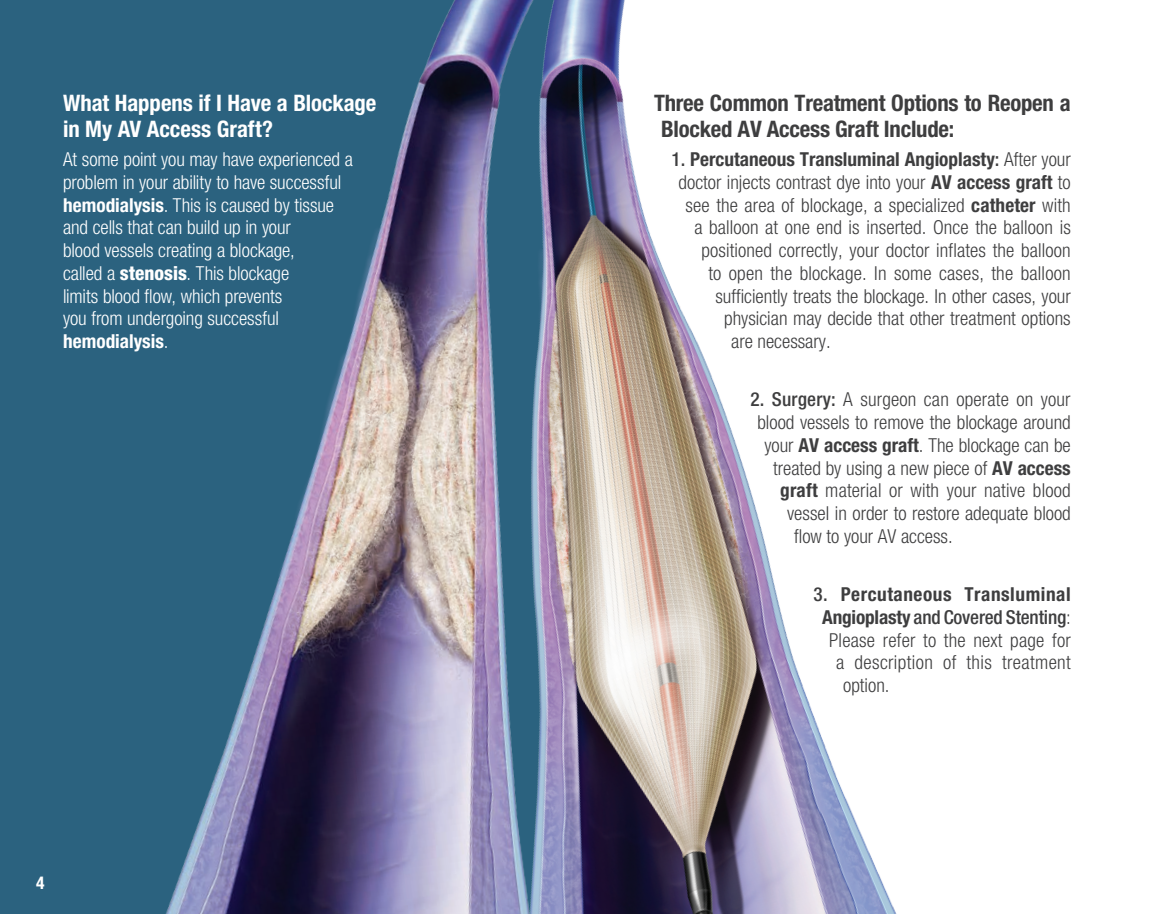
<style>
.page{position:relative;width:1166px;height:914px;background:#fff}
.page>*{position:absolute;margin:0;border:0;box-sizing:border-box;transform-origin:0 0}
.Heading_2{font:700 condensed 22.75px/26.2px "Helvetica Neue LT Pro";letter-spacing:-.01em;color:#3e3e3f}
.Heading_2-2{font:700 condensed 22.75px/26.2px "Helvetica Neue LT Pro";color:#fff}
.Body_text{font:300 condensed 19.25px "Helvetica Neue LT Pro";color:#3e3e3f}
.Heading_2-3{font:300 condensed 19.25px/22.8px "Helvetica Neue LT Pro";letter-spacing:-.005em;color:#fff}
.Body_text-2{font:700 condensed 19.25px "Helvetica Neue LT Pro";color:#3e3e3f}
.Body_text-3{font:500 condensed 19.25px "Helvetica Neue LT Pro";letter-spacing:-.01em;color:#3e3e3f}
.Body_text-4{font:300 condensed 19.25px "Helvetica Neue LT Pro";letter-spacing:.02em;color:#3e3e3f}
.Body_text-5{font:700 condensed 19.25px "Helvetica Neue LT Pro";letter-spacing:.03em;color:#3e3e3f}
.t1{font:700 condensed 17.5px "Helvetica Neue LT Pro";color:#fff}
.s1{font-weight:700}
.s2{font-weight:800}
.s3{font-weight:500}
.s4{font-weight:300}
</style>
<div class="page">
<div style="left:0;top:0;width:567px;height:914px;background:#2b627f"></div>
<img style="left:740px;top:456px;width:157px;height:458px">
<img style="left:165px;top:0;width:575px;height:914px">
<p class="Heading_2-2" style="left:63px;top:90px;width:315px">What Happens if I Have a Blockage in My AV Access Graft?</p>
<p class="Heading_2-3" style="left:63px;top:148px;width:291px">At some point you may have experienced a problem in your ability to have successful <span class="s1">hemodialysis</span>. This is caused by tissue and cells that can build up in your<br>blood vessels creating a blockage,<br>called a <span class="s2">stenosis</span>. This blockage<br>limits blood flow, which prevents<br>you from undergoing successful <span class="s1">hemodialysis</span>.</p>
<p class="t1" style="left:36px;top:872px;width:10px">4</p>
<p class="Heading_2" style="left:661px;top:90px;width:411px;text-indent:-7px">Three Common Treatment Options to Reopen a<br>Blocked AV Access Graft Include:</p>
<p class="Body_text-2" style="left:671px;top:148px;width:401px"><span class="s3">1.</span> Percutaneous Transluminal Angioplasty<span class="s3">:</span> <span class="s4">After your</span></p>
<p class="Body_text" style="left:678px;top:171px;width:394px">doctor injects contrast dye into your <span class="s1">AV access graft</span> to</p>
<p class="Body_text" style="left:685px;top:194px;width:386px">see the area of blockage, a specialized <span class="s1">catheter</span> with</p>
<p class="Body_text" style="left:694px;top:216px;width:378px">a balloon at one end is inserted. Once the balloon is</p>
<p class="Body_text" style="left:701px;top:239px;width:371px">positioned correctly, your doctor inflates the balloon</p>
<p class="Body_text" style="left:708px;top:262px;width:364px">to open the blockage. In some cases, the balloon</p>
<p class="Body_text" style="left:715px;top:285px;width:357px">sufficiently treats the blockage. In other cases, your</p>
<p class="Body_text" style="left:724px;top:307px;width:348px">physician may decide that other treatment options</p>
<p class="Body_text" style="left:731px;top:330px;width:101px">are necessary.</p>
<p class="Body_text" style="left:750px;top:388px;width:322px"><span class="s3">2. Surgery:</span> A surgeon can operate on your</p>
<p class="Body_text" style="left:757px;top:411px;width:315px">blood vessels to remove the blockage around</p>
<p class="Body_text" style="left:764px;top:434px;width:308px">your <span class="s1">AV access graft</span>. The blockage can be</p>
<p class="Body_text" style="left:773px;top:457px;width:299px">treated by using a new piece of <span class="s1">AV access</span></p>
<p class="Body_text" style="left:780px;top:479px;width:292px"><span class="s1">graft</span> material or with your native blood</p>
<p class="Body_text" style="left:787px;top:502px;width:285px">vessel in order to restore adequate blood</p>
<p class="Body_text" style="left:794px;top:525px;width:160px">flow to your AV access.</p>
<p class="Body_text-5" style="left:813px;top:582px;width:259px"><span class="s3">3.</span> Percutaneous Transluminal</p>
<p class="Body_text-3" style="left:822px;top:605px;width:250px"><span class="s1">Angioplasty</span> and Covered Stenting<span class="s4">:</span></p>
<p class="Body_text" style="left:829px;top:628px;width:243px">Please refer to the next page for</p>
<p class="Body_text-4" style="left:836px;top:651px;width:236px">a description of this treatment</p>
<p class="Body_text" style="left:843px;top:674px;width:48px">option.</p>
</div>
